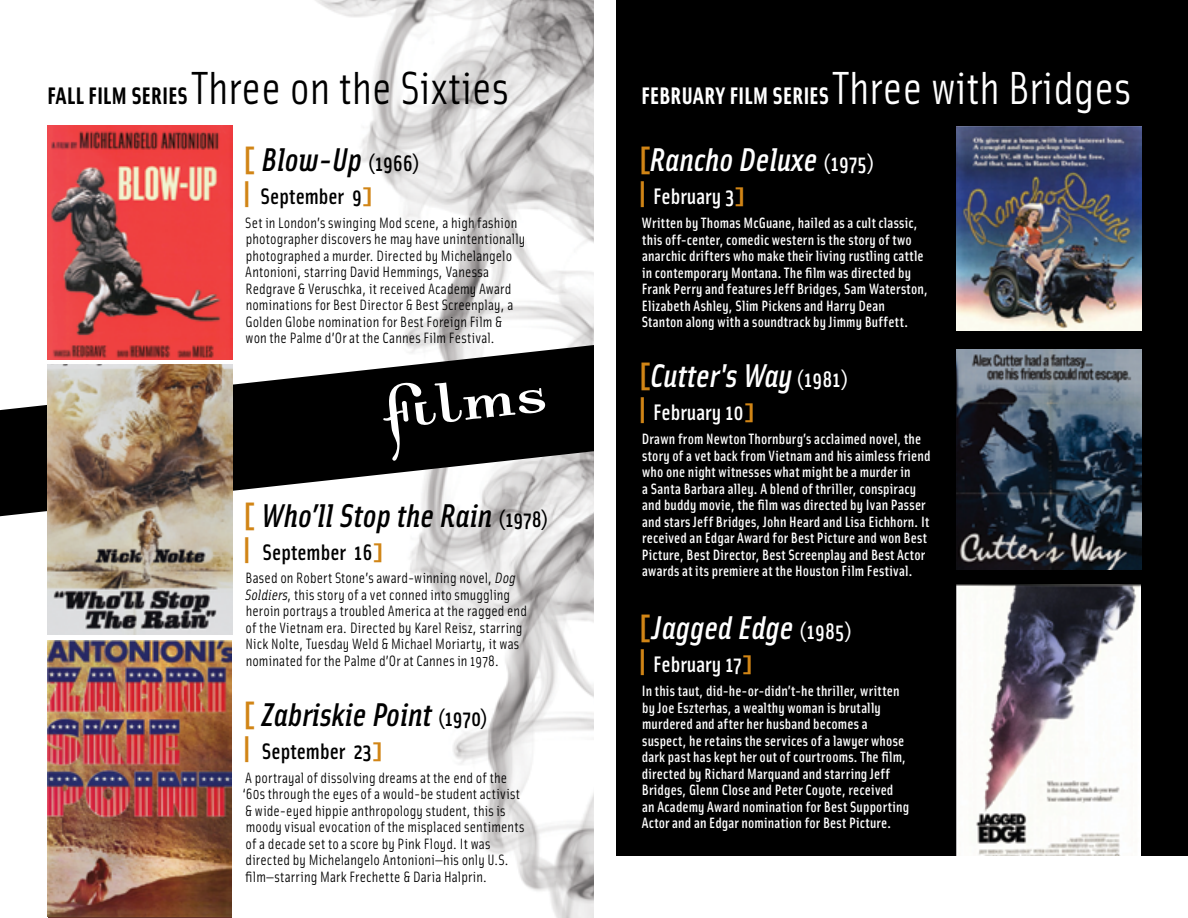
<style>
.page{position:relative;width:1188px;height:918px;background:#fff}
.page>*{position:absolute;margin:0;border:0;box-sizing:border-box;transform-origin:0 0}
.t1{font:78px "Dalliance Roman";color:#fff}
.t2{font:46.5px "Solex";color:#000}
.t3{font:46.5px "Solex";color:#fff}
.t4{font:italic 500 33px "Solex";color:#000}
.t5{font:italic 500 33px "Solex";color:#fff}
.t6{font:700 24px "Solex";color:#fff}
.t7{font:700 24px "Solex";color:#000}
.t8{font:500 22.5px "Solex";color:#000}
.t9{font:500 22.5px "Solex";color:#fff}
.t10{font:500 15px/16.5px "Solex";letter-spacing:.01em;color:#fff}
.t11{font:15px/16.5px "Solex";letter-spacing:.01em;color:#000}
.s1{font-weight:700;font-size:24px}
.s2{font-weight:900;font-style:normal;color:#d18516}
.s3{font-style:normal;font-size:22.5px}
.s4{font-weight:900;font-size:33px;color:#d18516}
.s5{font-weight:900;color:#d18516}
.s6{font-style:italic}
</style>
<div class="page">
<img style="left:315px;top:0;width:279px;height:280px">
<img style="left:410px;top:516px;width:184px;height:402px">
<div style="left:594px;top:0;width:594px;height:855px;background:#000"></div>
<svg style="left:0;top:280px;width:1142px;height:236px;fill:#000"></svg>
<img style="left:47px;top:126px;width:185px;height:234px">
<img style="left:48px;top:640px;width:184px;height:277px">
<img style="left:956px;top:126px;width:185px;height:204px">
<img style="left:956px;top:349px;width:185px;height:221px">
<img style="left:957px;top:585px;width:183px;height:270px">
<img style="left:47px;top:365px;width:185px;height:269px">
<div style="left:594px;top:0;width:21px;height:918px;background:#fff"></div>
<h2 class="t2" style="left:131px;top:58px;width:379px"><span class="s1">SERIES</span> Three on the Sixties</h2>
<h3 class="t7" style="left:47px;top:80px;width:10px">FALL</h3>
<h3 class="t7" style="left:88px;top:80px;width:10px">FILM</h3>
<h3 class="t4" style="left:242px;top:138px;width:179px"><span class="s2">[</span> Blow-Up <span class="s3">(1966)</span></h3>
<h3 class="t8" style="left:242px;top:182px;width:134px"><span class="s4">|</span> September 9<span class="s5">]</span></h3>
<p class="t11" style="left:245px;top:214px;width:282px">Set in London’s swinging Mod scene, a high fashion photographer discovers he may have unintentionally photographed a murder. Directed by Michelangelo Antonioni, starring David Hemmings, Vanessa Redgrave &amp; Veruschka, it received Academy Award nominations for Best Director &amp; Best Screenplay, a Golden Globe nomination for Best Foreign Film &amp; won the Palme d’Or at the Cannes Film Festival.</p>
<h1 class="t1" style="left:377px;top:370px;width:168px;rotate:-6deg">fi lms</h1>
<h3 class="t4" style="left:242px;top:494px;width:308px"><span class="s2">[</span> Who’ll Stop the Rain <span class="s3">(1978)</span></h3>
<h3 class="t8" style="left:242px;top:537px;width:144px"><span class="s4">|</span> September 16<span class="s5">]</span></h3>
<p class="t11" style="left:245px;top:569px;width:283px">Based on Robert Stone’s award-winning novel, <span class="s6">Dog Soldiers</span>, this story of a vet conned into smuggling heroin portrays a troubled America at the ragged end of the Vietnam era. Directed by Karel Reisz, starring Nick Nolte, Tuesday Weld &amp; Michael Moriarty, it was nominated for the Palme d’Or at Cannes in 1978.</p>
<h3 class="t4" style="left:242px;top:694px;width:247px"><span class="s2">[</span> Zabriskie Point <span class="s3">(1970)</span></h3>
<h3 class="t8" style="left:242px;top:737px;width:144px"><span class="s4">|</span> September 23<span class="s5">]</span></h3>
<p class="t11" style="left:243px;top:769px;width:283px">A portrayal of dissolving dreams at the end of the ‘60s through the eyes of a would-be student activist &amp; wide-eyed hippie anthropology student, this is moody visual evocation of the misplaced sentiments of a decade set to a score by Pink Floyd. It was directed by Michelangelo Antonioni—his only U.S. film—starring Mark Frechette &amp; Daria Halprin.</p>
<h2 class="t3" style="left:773px;top:58px;width:360px"><span class="s1">SERIES</span> Three with Bridges</h2>
<h3 class="t6" style="left:641px;top:80px;width:11px">FEBR</h3>
<h3 class="t6" style="left:681px;top:80px;width:58px">UARY FILM</h3>
<h3 class="t5" style="left:638px;top:138px;width:238px"><span class="s2">[</span>Rancho Deluxe <span class="s3">(1975)</span></h3>
<h3 class="t9" style="left:638px;top:182px;width:110px"><span class="s4">|</span> February 3<span class="s5">]</span></h3>
<p class="t10" style="left:642px;top:214px;width:288px">Written by Thomas McGuane, hailed as a cult classic, this off-center, comedic western is the story of two anarchic drifters who make their living rustling cattle in contemporary Montana. The film was directed by Frank Perry and features Jeff Bridges, Sam Waterston, Elizabeth Ashley, Slim Pickens and Harry Dean Stanton along with a soundtrack by Jimmy Buffett.</p>
<h3 class="t5" style="left:638px;top:354px;width:212px"><span class="s2">[</span>Cutter's Way <span class="s3">(1981)</span></h3>
<h3 class="t9" style="left:638px;top:398px;width:120px"><span class="s4">|</span> February 10<span class="s5">]</span></h3>
<p class="t10" style="left:642px;top:430px;width:290px">Drawn from Newton Thornburg’s acclaimed novel, the story of a vet back from Vietnam and his aimless friend who one night witnesses what might be a murder in<br>a Santa Barbara alley. A blend of thriller, conspiracy and buddy movie, the film was directed by Ivan Passer and stars Jeff Bridges, John Heard and Lisa Eichhorn. It received an Edgar Award for Best Picture and won Best Picture, Best Director, Best Screenplay and Best Actor awards at its premiere at the Houston Film Festival.</p>
<h3 class="t5" style="left:638px;top:606px;width:216px"><span class="s2">[</span>Jagged Edge <span class="s3">(1985)</span></h3>
<h3 class="t9" style="left:638px;top:649px;width:118px"><span class="s4">|</span> February 17<span class="s5">]</span></h3>
<p class="t10" style="left:642px;top:682px;width:269px">In this taut, did-he-or-didn’t-he thriller, written by Joe Eszterhas, a wealthy woman is brutally murdered and after her husband becomes a suspect, he retains the services of a lawyer whose dark past has kept her out of courtrooms. The film, directed by Richard Marquand and starring Jeff Bridges, Glenn Close and Peter Coyote, received an Academy Award nomination for Best Supporting Actor and an Edgar nomination for Best Picture.</p>
</div>
